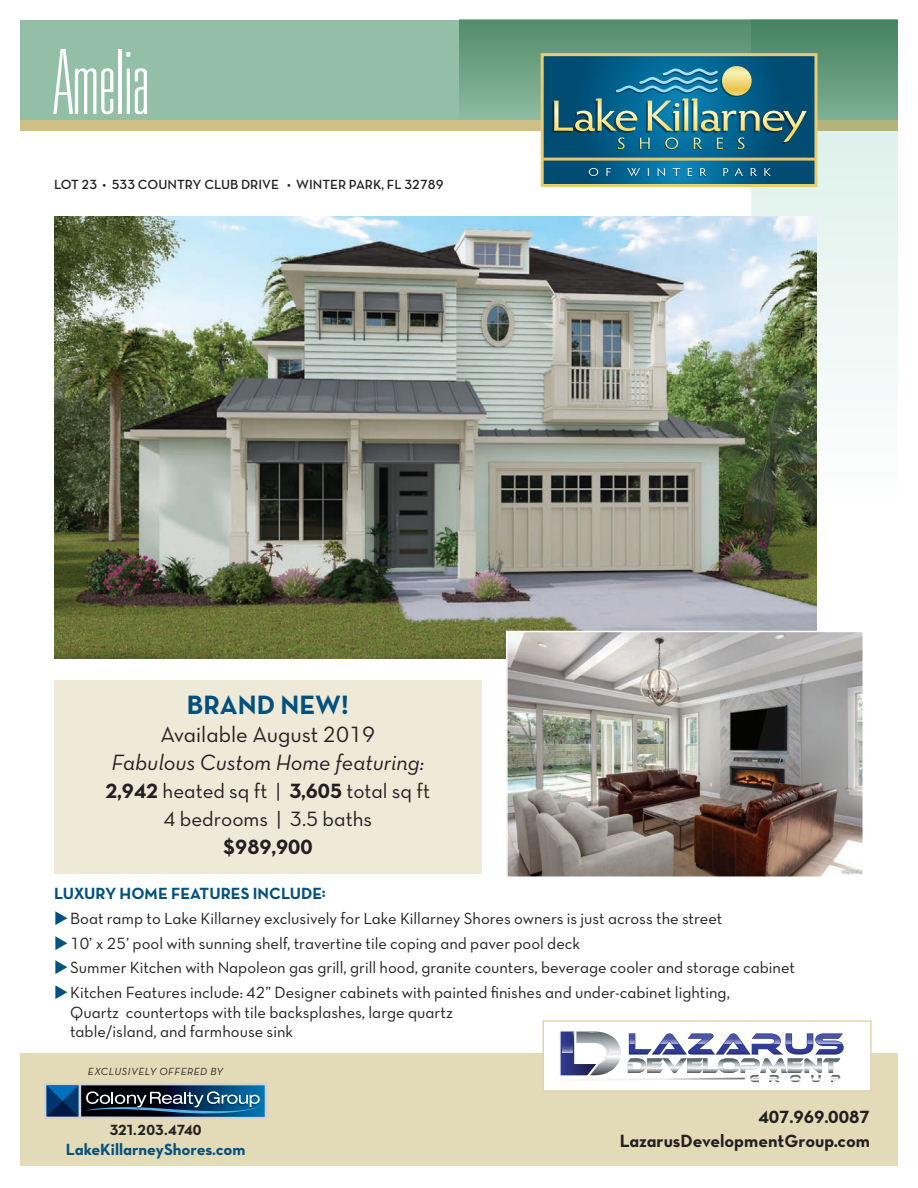
<style>
.page{position:relative;width:918px;height:1188px;background:#fff}
.page>*{position:absolute;margin:0;border:0;box-sizing:border-box;transform-origin:0 0}
.t1{font:100 ultra-condensed 90px "Univers";color:#fff}
.t2{font:27px "Neutra Text TF Bold Alt";color:#005080}
.t3{font:22.5px "Neutra Text TF Book Italic Alt";color:#231f20}
.t4{font:22.5px "Neutra Text TF Book Alt";color:#231f20}
.t5{font:21px "Neutra Text TF Book Alt";color:#231f20}
.t6{font:21px "Neutra Text TF Bold Alt";color:#231f20}
.t7{font:18px "Neutra Text TF Bold Alt";color:#231f20}
.t8{font:16.5px/19.5px "Neutra Text TF Book Alt";color:#231f20}
.t9{font:16.5px "Neutra Text TF Bold Alt";color:#005080}
.t10{font:15px "Neutra Text TF Bold Alt";color:#231f20}
.t11{font:13.5px "Neutra Text TF Demi Alt";color:#231f20}
.t12{font:10.5px "Neutra Text TF Book Italic Alt";letter-spacing:.05em;color:#231f20}
.s1{font-family:"Neutra Text TF Bold Alt"}
.s2{color:#005080}
</style>
<div class="page">
<div style="left:20px;top:112px;width:878px;height:19px;background:#cebf85"></div>
<div style="left:20px;top:20px;width:878px;height:99px;background:#92bfa6"></div>
<div style="left:459px;top:20px;width:439px;height:101px;background:linear-gradient(to bottom,#528c69,#8fbca2)"></div>
<svg style="left:751px;top:20px;width:147px;height:381px"></svg>
<div style="left:20px;top:1054px;width:878px;height:112px;background:#e3dab7"></div>
<div style="left:54px;top:680px;width:428px;height:194px;background:#efe9d7"></div>
<svg style="left:545px;top:161px;width:268px;height:22px;background:#025e89"></svg>
<svg style="left:545px;top:57px;width:268px;height:101px;background:#045980"></svg>
<div style="left:541px;top:53px;width:276px;height:134px;border:3px solid #e7ce74"></div>
<svg style="left:552px;top:69px;width:255px;height:81px;background:#26718a"></svg>
<svg style="left:588px;top:168px;width:10px;height:9px"></svg>
<svg style="left:606px;top:168px;width:5px;height:9px"></svg>
<svg style="left:627px;top:168px;width:13px;height:9px"></svg>
<svg style="left:647px;top:168px;width:2px;height:9px"></svg>
<svg style="left:657px;top:168px;width:8px;height:9px"></svg>
<svg style="left:672px;top:168px;width:8px;height:9px"></svg>
<svg style="left:687px;top:168px;width:5px;height:9px"></svg>
<svg style="left:699px;top:168px;width:8px;height:9px"></svg>
<svg style="left:723px;top:168px;width:5px;height:9px"></svg>
<svg style="left:734px;top:168px;width:9px;height:9px"></svg>
<svg style="left:750px;top:168px;width:7px;height:9px"></svg>
<svg style="left:764px;top:168px;width:7px;height:9px"></svg>
<svg style="left:721px;top:67px;width:29px;height:30px"></svg>
<svg style="left:722px;top:66px;width:30px;height:30px"></svg>
<hr style="left:542px;top:158px;width:274px;height:3px;background:#e6c572">
<img style="left:54px;top:216px;width:763px;height:443px">
<img style="left:509px;top:634px;width:352px;height:241px">
<div style="left:506px;top:631px;width:358px;height:247px;border:2px solid #fff"></div>
<div style="left:543px;top:1021px;width:328px;height:70px;background:#fff"></div>
<svg style="left:560px;top:1032px;width:284px;height:50px"></svg>
<div style="left:542px;top:1020px;width:330px;height:72px;border:2px solid #e0d4af"></div>
<svg style="left:44px;top:1083px;width:223px;height:36px;background:#3a5b77"></svg>
<p class="t1" style="left:54px;top:36px;width:97px">Amelia</p>
<p class="t11" style="left:54px;top:176px;width:391px">LOT 23 • 533 COUNTRY CLUB DRIVE • WINTER PARK, FL 32789</p>
<p class="t2" style="left:187px;top:688px;width:163px">BRAND NEW!</p>
<p class="t4" style="left:161px;top:721px;width:216px">Available August 2019</p>
<p class="t3" style="left:111px;top:749px;width:314px">Fabulous Custom Home featuring:</p>
<p class="t5" style="left:105px;top:778px;width:326px"><span class="s1">2,942</span> heated sq ft | <span class="s1">3,605</span> total sq ft</p>
<p class="t5" style="left:163px;top:806px;width:210px">4 bedrooms | 3.5 baths</p>
<p class="t6" style="left:223px;top:834px;width:91px">$989,900</p>
<p class="t9" style="left:54px;top:883px;width:273px">LUXURY HOME FEATURES INCLUDE:</p>
<p class="t8" style="left:54px;top:908px;width:670px"><span class="s2">◆</span>Boat ramp to Lake Killarney exclusively for Lake Killarney Shores owners is just across the street</p>
<p class="t8" style="left:54px;top:933px;width:528px"><span class="s2">◆</span>10’ x 25’ pool with sunning shelf, travertine tile coping and paver pool deck</p>
<p class="t8" style="left:54px;top:958px;width:743px"><span class="s2">◆</span>Summer Kitchen with Napoleon gas grill, grill hood, granite counters, beverage cooler and storage cabinet</p>
<p class="t8" style="left:70px;top:983px;width:661px;text-indent:-16px"><span class="s2">◆</span>Kitchen Features include: 42” Designer cabinets with painted finishes and under-cabinet lighting,<br>Quartz countertops with tile backsplashes, large quartz<br>table/island, and farmhouse sink</p>
<p class="t12" style="left:88px;top:1065px;width:137px">EXCLUSIVELY OFFERED BY</p>
<p class="t10" style="left:110px;top:1121px;width:93px">321.203.4740</p>
<p class="t9" style="left:66px;top:1139px;width:181px">LakeKillarneyShores.com</p>
<p class="t7" style="left:758px;top:1106px;width:113px">407.969.0087</p>
<p class="t7" style="left:620px;top:1130px;width:252px">LazarusDevelopmentGroup.com</p>
</div>
